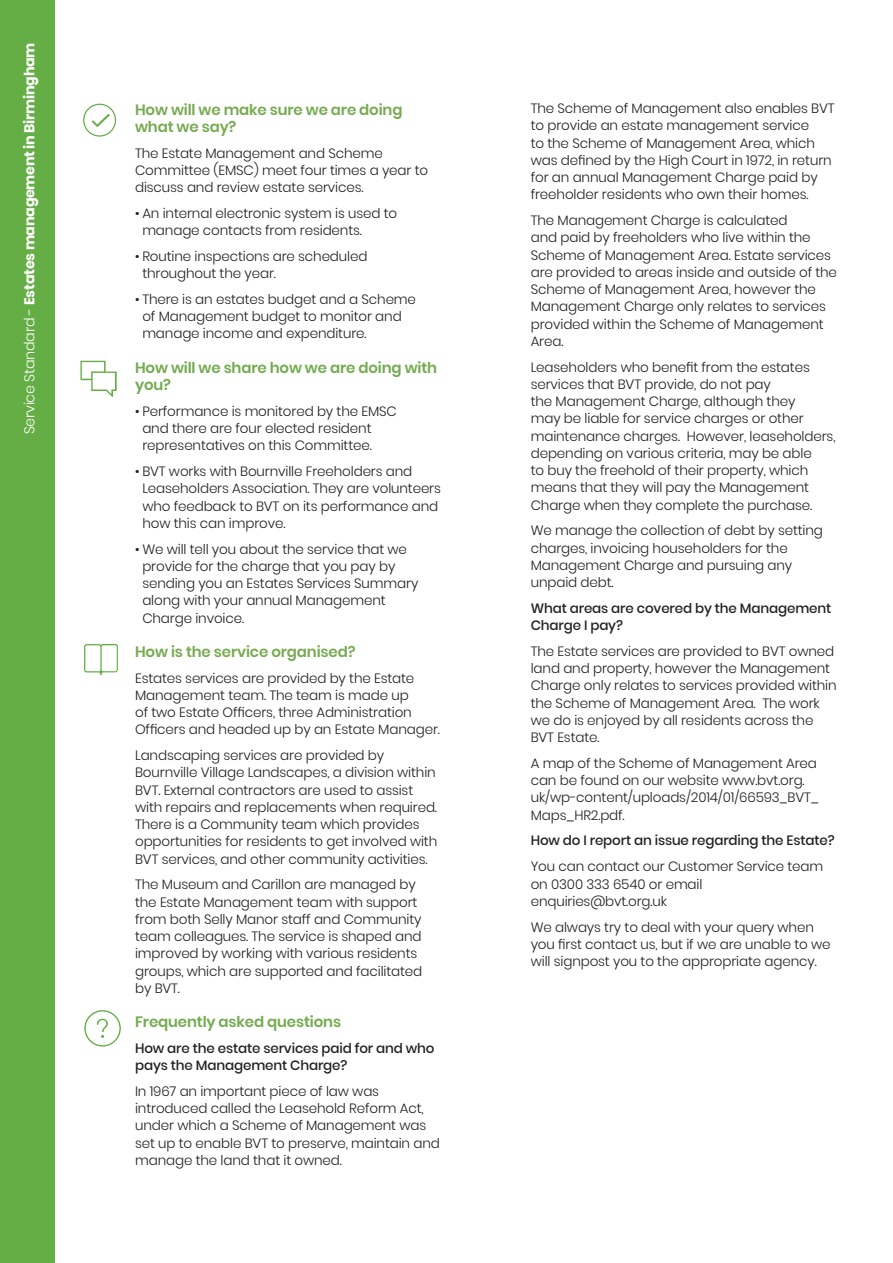
<style>
.page{position:relative;width:893px;height:1263px;background:#fff}
.page>*{position:absolute;margin:0;border:0;box-sizing:border-box;transform-origin:0 0}
.Body{font:600 15px/17.2px "Poppins";letter-spacing:-.01em;color:#77ab51}
.Body-2{font:600 15px/17.2px "Poppins";letter-spacing:-.01em;color:#73ac50}
.t1{font:700 14.25px "Poppins";letter-spacing:-.02em;color:#fff}
.Body-3{font:300 13.5px/17.2px "Poppins";letter-spacing:-.01em;color:#231f20}
.Body-4{font:500 13.5px/17.2px "Poppins";letter-spacing:-.01em;color:#231f20}
.s1{font-weight:300}
</style>
<div class="page">
<div style="left:0;top:0;width:54px;height:1263px;background:#64ae45"></div>
<svg style="left:80px;top:361px;width:37px;height:36px"></svg>
<svg style="left:83px;top:104px;width:33px;height:33px"></svg>
<svg style="left:84px;top:1010px;width:37px;height:36px"></svg>
<svg style="left:84px;top:644px;width:34px;height:31px"></svg>
<p class="t1" style="left:21px;top:434px;width:393px;rotate:-90deg"><span class="s1">Service Standard -</span> Estates management in Birmingham</p>
<p class="Body" style="left:135px;top:101px;width:269px">How will we make sure we are doing what we say?</p>
<p class="Body-3" style="left:135px;top:144px;width:295px">The Estate Management and Scheme<br>Committee (EMSC) meet four times a year to discuss and review estate services.</p>
<p class="Body-3" style="left:142px;top:205px;width:256px;text-indent:-7px">• An internal electronic system is used to manage contacts from residents.</p>
<p class="Body-3" style="left:142px;top:248px;width:227px;text-indent:-7px">• Routine inspections are scheduled throughout the year.</p>
<p class="Body-3" style="left:142px;top:291px;width:275px;text-indent:-7px">• There is an estates budget and a Scheme of Management budget to monitor and manage income and expenditure.</p>
<p class="Body-2" style="left:135px;top:359px;width:303px">How will we share how we are doing with you?</p>
<p class="Body-3" style="left:142px;top:402px;width:256px;text-indent:-7px">• Performance is monitored by the EMSC and there are four elected resident representatives on this Committee.</p>
<p class="Body-3" style="left:142px;top:463px;width:300px;text-indent:-7px">• BVT works with Bournville Freeholders and Leaseholders Association. They are volunteers who feedback to BVT on its performance and how this can improve.</p>
<p class="Body-3" style="left:142px;top:540px;width:278px;text-indent:-7px">• We will tell you about the service that we provide for the charge that you pay by sending you an Estates Services Summary along with your annual Management Charge invoice.</p>
<p class="Body" style="left:135px;top:643px;width:222px">How is the service organised?</p>
<p class="Body-3" style="left:135px;top:669px;width:306px">Estates services are provided by the Estate Management team. The team is made up<br>of two Estate Officers, three Administration Officers and headed up by an Estate Manager.</p>
<p class="Body-3" style="left:135px;top:747px;width:304px">Landscaping services are provided by Bournville Village Landscapes, a division within BVT. External contractors are used to assist with repairs and replacements when required.<br>There is a Community team which provides opportunities for residents to get involved with BVT services, and other community activities.</p>
<p class="Body-3" style="left:135px;top:876px;width:289px">The Museum and Carillon are managed by the Estate Management team with support from both Selly Manor staff and Community team colleagues. The service is shaped and improved by working with various residents groups, which are supported and facilitated by BVT.</p>
<p class="Body-2" style="left:135px;top:1013px;width:207px">Frequently asked questions</p>
<p class="Body-4" style="left:135px;top:1039px;width:301px">How are the estate services paid for and who pays the Management Charge?</p>
<p class="Body-3" style="left:135px;top:1082px;width:306px">In 1967 an important piece of law was introduced called the Leasehold Reform Act, under which a Scheme of Management was set up to enable BVT to preserve, maintain and manage the land that it owned.</p>
<p class="Body-3" style="left:531px;top:100px;width:305px">The Scheme of Management also enables BVT to provide an estate management service<br>to the Scheme of Management Area, which was defined by the High Court in 1972, in return for an annual Management Charge paid by freeholder residents who own their homes.</p>
<p class="Body-3" style="left:531px;top:212px;width:308px">The Management Charge is calculated<br>and paid by freeholders who live within the Scheme of Management Area. Estate services are provided to areas inside and outside of the Scheme of Management Area, however the Management Charge only relates to services provided within the Scheme of Management Area.</p>
<p class="Body-3" style="left:531px;top:358px;width:306px">Leaseholders who benefit from the estates services that BVT provide, do not pay<br>the Management Charge, although they<br>may be liable for service charges or other maintenance charges. However, leaseholders, depending on various criteria, may be able<br>to buy the freehold of their property, which means that they will pay the Management Charge when they complete the purchase.</p>
<p class="Body-3" style="left:531px;top:522px;width:294px">We manage the collection of debt by setting charges, invoicing householders for the Management Charge and pursuing any unpaid debt.</p>
<p class="Body-4" style="left:531px;top:600px;width:302px">What areas are covered by the Management<br>Charge I pay?</p>
<p class="Body-3" style="left:531px;top:643px;width:307px">The Estate services are provided to BVT owned land and property, however the Management Charge only relates to services provided within the Scheme of Management Area. The work we do is enjoyed by all residents across the BVT Estate.</p>
<p class="Body-3" style="left:531px;top:755px;width:289px">A map of the Scheme of Management Area can be found on our website www.bvt.org. uk/wp-content/uploads/2014/01/66593_BVT_ Maps_HR2.pdf.</p>
<p class="Body-4" style="left:531px;top:832px;width:305px">How do I report an issue regarding the Estate?</p>
<p class="Body-3" style="left:531px;top:858px;width:294px">You can contact our Customer Service team on 0300 333 6540 or email enquiries@bvt.org.uk</p>
<p class="Body-3" style="left:531px;top:918px;width:301px">We always try to deal with your query when you first contact us, but if we are unable to we will signpost you to the appropriate agency.</p>
</div>
